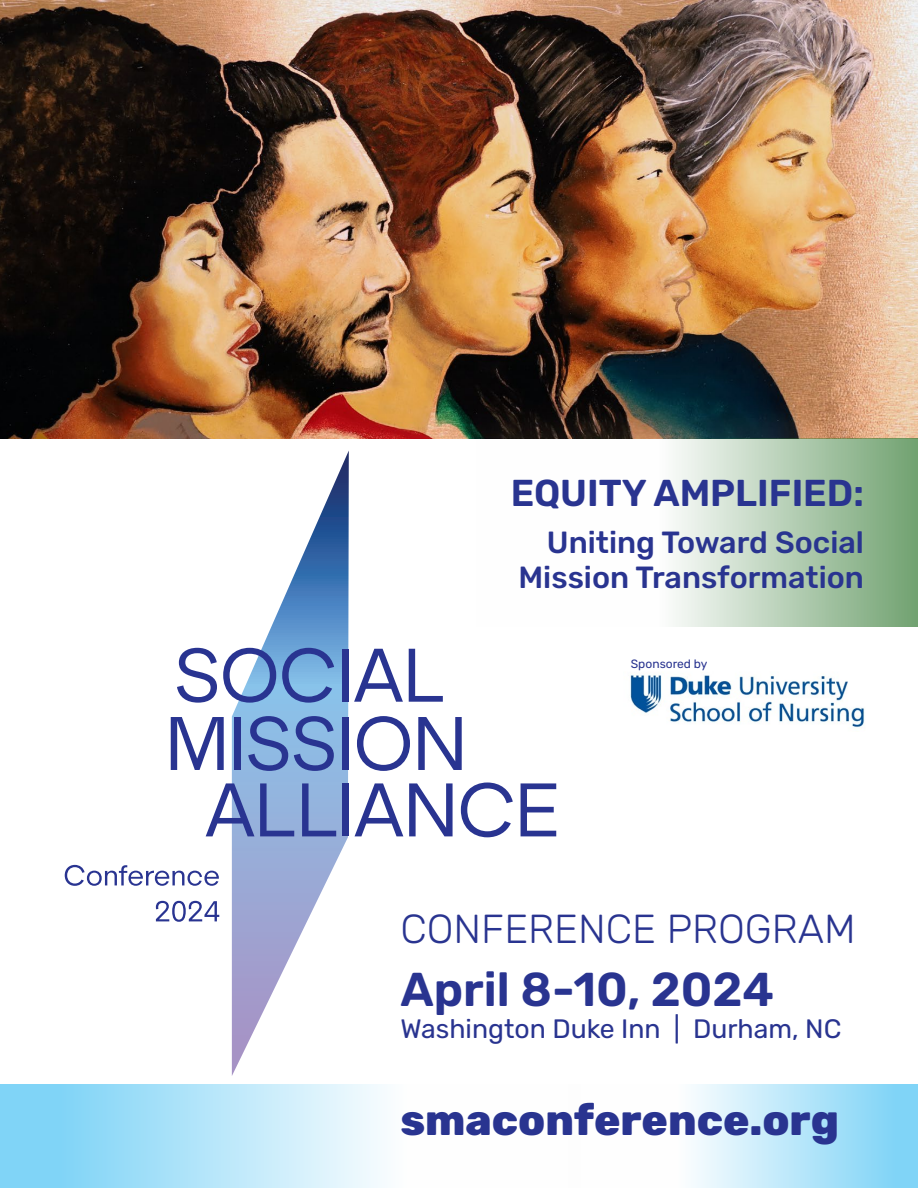
<style>
.page{position:relative;width:918px;height:1188px;background:#fff}
.page>*{position:absolute;margin:0;border:0;box-sizing:border-box;transform-origin:0 0}
.t1{font:600 47.4px "Rubik";color:#293490}
.t2{font:800 43.5px "Rubik";color:#293490}
.t3{font:300 40.5px "Rubik";color:#293490}
.t4{font:600 37.35px "Rubik";color:#293490}
.t5{font:500 30.6px/35.5px "Rubik";color:#293490;text-align:right}
.t6{font:26.55px "Rubik";color:#293490}
.t7{font:12px "Rubik";color:#293490}
</style>
<div class="page">
<svg style="left:0;top:1085px;width:382px;height:103px;background:#b1e4f9"></svg>
<svg style="left:693px;top:1085px;width:225px;height:103px;background:#b5e5f9"></svg>
<svg style="left:232px;top:451px;width:117px;height:625px"></svg>
<svg style="left:65px;top:865px;width:154px;height:21px"></svg>
<svg style="left:156px;top:901px;width:63px;height:21px"></svg>
<svg style="left:177px;top:648px;width:40px;height:55px"></svg>
<svg style="left:223px;top:648px;width:53px;height:55px"></svg>
<svg style="left:282px;top:648px;width:52px;height:55px;background:#6692cb"></svg>
<div style="left:342px;top:649px;width:6px;height:53px;background:#293491"></div>
<svg style="left:354px;top:649px;width:49px;height:53px"></svg>
<svg style="left:409px;top:649px;width:34px;height:53px"></svg>
<svg style="left:171px;top:717px;width:53px;height:53px"></svg>
<div style="left:234px;top:717px;width:7px;height:53px;background:#293491"></div>
<svg style="left:248px;top:716px;width:40px;height:55px;background:#6888c4"></svg>
<svg style="left:294px;top:716px;width:40px;height:55px;background:#6888c4"></svg>
<div style="left:342px;top:717px;width:7px;height:53px;background:#293491"></div>
<svg style="left:357px;top:716px;width:53px;height:55px"></svg>
<svg style="left:418px;top:717px;width:44px;height:53px"></svg>
<svg style="left:206px;top:783px;width:48px;height:53px"></svg>
<svg style="left:260px;top:783px;width:34px;height:53px;background:#7791c8"></svg>
<svg style="left:302px;top:783px;width:34px;height:53px;background:#7791c8"></svg>
<div style="left:342px;top:783px;width:7px;height:53px;background:#293491"></div>
<svg style="left:355px;top:783px;width:48px;height:53px"></svg>
<svg style="left:409px;top:783px;width:44px;height:53px"></svg>
<svg style="left:461px;top:783px;width:52px;height:54px"></svg>
<svg style="left:521px;top:783px;width:35px;height:53px"></svg>
<img style="left:0;top:0;width:918px;height:438px">
<svg style="left:476px;top:438px;width:442px;height:188px"></svg>
<img style="left:630px;top:674px;width:235px;height:54px">
<p class="t4" style="left:511px;top:465px;width:355px">EQUITY AMPLIFIED:</p>
<p class="t5" style="left:519px;top:526px;width:347px">Uniting Toward Social<br>Mission Transformation</p>
<p class="t7" style="left:631px;top:655px;width:78px">Sponsored by</p>
<p class="t3" style="left:400px;top:899px;width:457px">CONFERENCE PROGRAM</p>
<p class="t1" style="left:400px;top:954px;width:375px">April 8-10, 2024</p>
<p class="t6" style="left:400px;top:1009px;width:443px">Washington Duke Inn | Durham, NC</p>
<p class="t2" style="left:400px;top:1094px;width:440px">smaconference.org</p>
</div>
